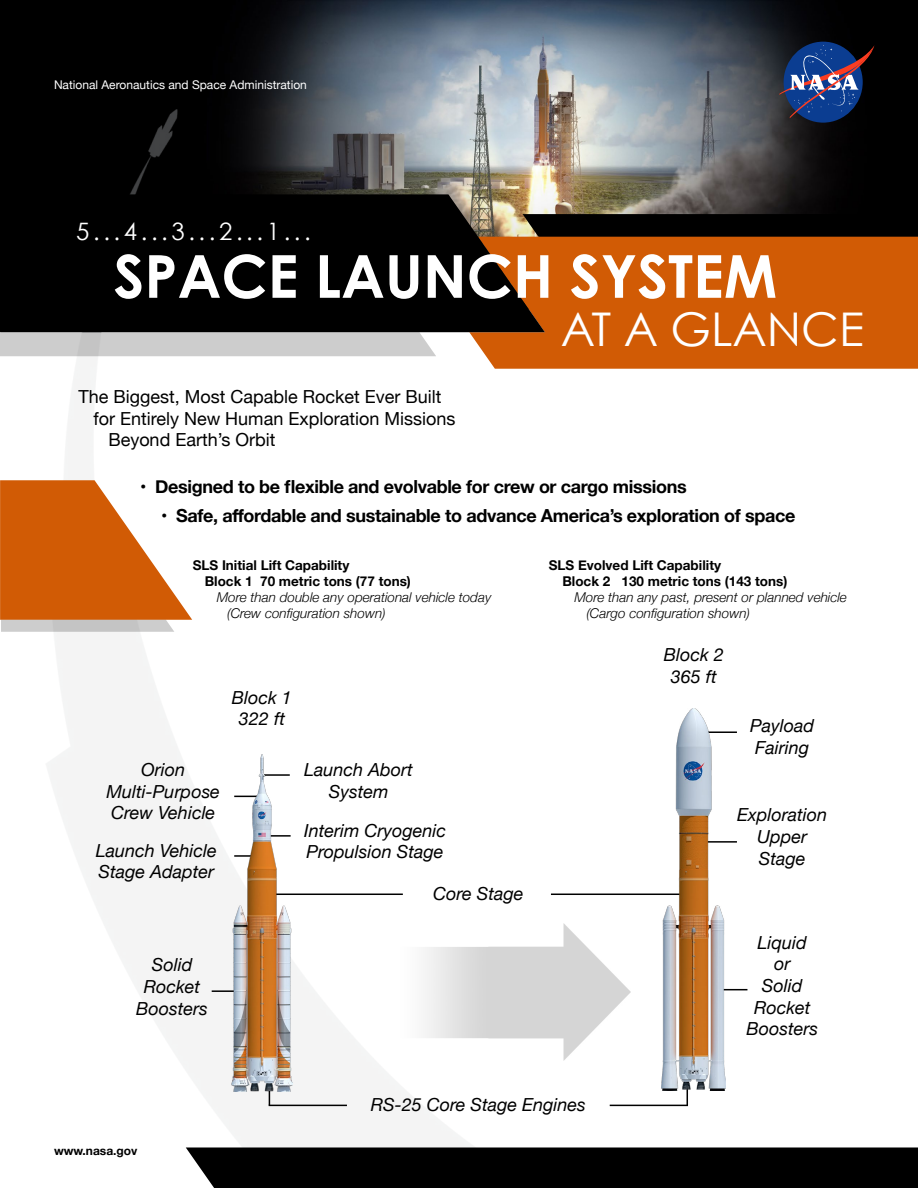
<style>
.page{position:relative;width:918px;height:1188px;background:#fff}
.page>*{position:absolute;margin:0;border:0;box-sizing:border-box;transform-origin:0 0}
.t1{font:700 59.25px "Century Gothic";color:#fff}
.t2{font:46.5px "Century Gothic";color:#fff}
.t3{font:24px "Century Gothic";color:#fff}
.t4{font:italic 18px/21.6px "Helvetica Neue";color:#000;text-align:center}
.t5{font:700 18px "Helvetica Neue";letter-spacing:-.02em;color:#000}
.t6{font:18px "Helvetica Neue";color:#000}
.t7{font:italic 300 13.5px/16.2px "Helvetica Neue";color:#000}
.t8{font:700 13.5px/16.2px "Helvetica Neue";color:#000}
.t9{font:12px "Helvetica Neue";color:#fff}
.t10{font:700 12px "Helvetica Neue";color:#000}
</style>
<div class="page">
<img style="left:0;top:0;width:918px;height:214px">
<img style="left:45px;top:109px;width:542px;height:105px">
<div style="left:545px;top:214px;width:373px;height:23px;background:#000"></div>
<div style="left:402px;top:237px;width:516px;height:132px;background:#d15b05"></div>
<svg style="left:0;top:332px;width:436px;height:24px;background:#cbcbcb"></svg>
<div style="left:784px;top:42px;width:79px;height:81px;background:#0b3d91;border-radius:50%"></div>
<svg style="left:779px;top:45px;width:95px;height:73px"></svg>
<svg style="left:0;top:194px;width:545px;height:138px;background:#100b06"></svg>
<div style="left:186px;top:1147px;width:732px;height:41px;background:#000"></div>
<hr style="left:694px;top:731px;width:43px;height:2px;background:#000">
<hr style="left:700px;top:841px;width:37px;height:2px;background:#000">
<svg style="left:726px;top:989px;width:21px;height:1px"></svg>
<hr style="left:212px;top:990px;width:27px;height:2px;background:#000">
<hr style="left:273px;top:894px;width:130px;height:1px;background:#000">
<hr style="left:551px;top:894px;width:130px;height:1px;background:#000">
<svg style="left:269px;top:1092px;width:1px;height:13px"></svg>
<hr style="left:269px;top:1105px;width:78px;height:1px;background:#000">
<svg style="left:687px;top:1090px;width:1px;height:15px"></svg>
<hr style="left:610px;top:1105px;width:78px;height:1px;background:#000">
<img style="left:410px;top:923px;width:221px;height:138px">
<img style="left:231px;top:755px;width:62px;height:337px">
<svg style="left:53px;top:387px;width:140px;height:248px"></svg>
<img style="left:662px;top:709px;width:64px;height:381px">
<svg style="left:0;top:480px;width:192px;height:152px"></svg>
<p class="t9" style="left:54px;top:76px;width:254px">National Aeronautics and Space Administration</p>
<h3 class="t3" style="left:76px;top:217px;width:236px">5...4...3...2...1...</h3>
<h1 class="t1" style="left:114px;top:239px;width:665px">SPACE LAUNCH SYSTEM</h1>
<h2 class="t2" style="left:561px;top:301px;width:305px">AT A GLANCE</h2>
<p class="t6" style="left:78px;top:384px;width:365px">The Biggest, Most Capable Rocket Ever Built</p>
<p class="t6" style="left:93px;top:405px;width:364px">for Entirely New Human Exploration Missions</p>
<p class="t6" style="left:108px;top:427px;width:169px">Beyond Earth’s Orbit</p>
<p class="t5" style="left:140px;top:472px;width:548px">• Designed to be flexible and evolvable for crew or cargo missions</p>
<p class="t5" style="left:161px;top:502px;width:636px">• Safe, affordable and sustainable to advance America’s exploration of space</p>
<p class="t8" style="left:193px;top:557px;width:158px">SLS Initial Lift Capability</p>
<p class="t8" style="left:205px;top:573px;width:208px">Block 1 70 metric tons (77 tons)</p>
<p class="t7" style="left:217px;top:588px;width:276px">More than double any operational vehicle today</p>
<p class="t7" style="left:227px;top:605px;width:160px">(Crew configuration shown)</p>
<p class="t8" style="left:562px;top:557px;width:227px;text-indent:-14px">SLS Evolved Lift Capability<br>Block 2 130 metric tons (143 tons)</p>
<p class="t7" style="left:586px;top:588px;width:262px;text-indent:-12px">More than any past, present or planned vehicle (Cargo configuration shown)</p>
<p class="t4" style="left:232px;top:687px;width:61px">Block 1<br>322 ft</p>
<p class="t4" style="left:141px;top:760px;width:45px">Orion</p>
<p class="t4" style="left:107px;top:782px;width:115px">Multi-Purpose</p>
<p class="t4" style="left:111px;top:803px;width:106px">Crew Vehicle</p>
<p class="t4" style="left:96px;top:841px;width:123px">Launch Vehicle</p>
<p class="t4" style="left:98px;top:862px;width:117px">Stage Adapter</p>
<p class="t4" style="left:304px;top:760px;width:110px">Launch Abort</p>
<p class="t4" style="left:329px;top:782px;width:61px">System</p>
<p class="t4" style="left:304px;top:821px;width:143px">Interim Cryogenic</p>
<p class="t4" style="left:307px;top:842px;width:139px">Propulsion Stage</p>
<p class="t4" style="left:433px;top:884px;width:92px">Core Stage</p>
<p class="t4" style="left:152px;top:955px;width:42px">Solid</p>
<p class="t4" style="left:144px;top:977px;width:58px">Rocket</p>
<p class="t4" style="left:136px;top:998px;width:73px">Boosters</p>
<p class="t10" style="left:54px;top:1141px;width:85px">www.nasa.gov</p>
<p class="t4" style="left:371px;top:1095px;width:217px">RS-25 Core Stage Engines</p>
<p class="t4" style="left:664px;top:645px;width:61px">Block 2<br>365 ft</p>
<p class="t4" style="left:750px;top:716px;width:66px">Payload</p>
<p class="t4" style="left:755px;top:738px;width:56px">Fairing</p>
<p class="t4" style="left:737px;top:805px;width:91px">Exploration</p>
<p class="t4" style="left:757px;top:827px;width:52px">Upper</p>
<p class="t4" style="left:759px;top:849px;width:48px">Stage</p>
<p class="t4" style="left:758px;top:933px;width:51px">Liquid</p>
<p class="t4" style="left:774px;top:954px;width:18px">or</p>
<p class="t4" style="left:762px;top:976px;width:42px">Solid</p>
<p class="t4" style="left:754px;top:998px;width:58px">Rocket</p>
<p class="t4" style="left:746px;top:1019px;width:73px">Boosters</p>
</div>
